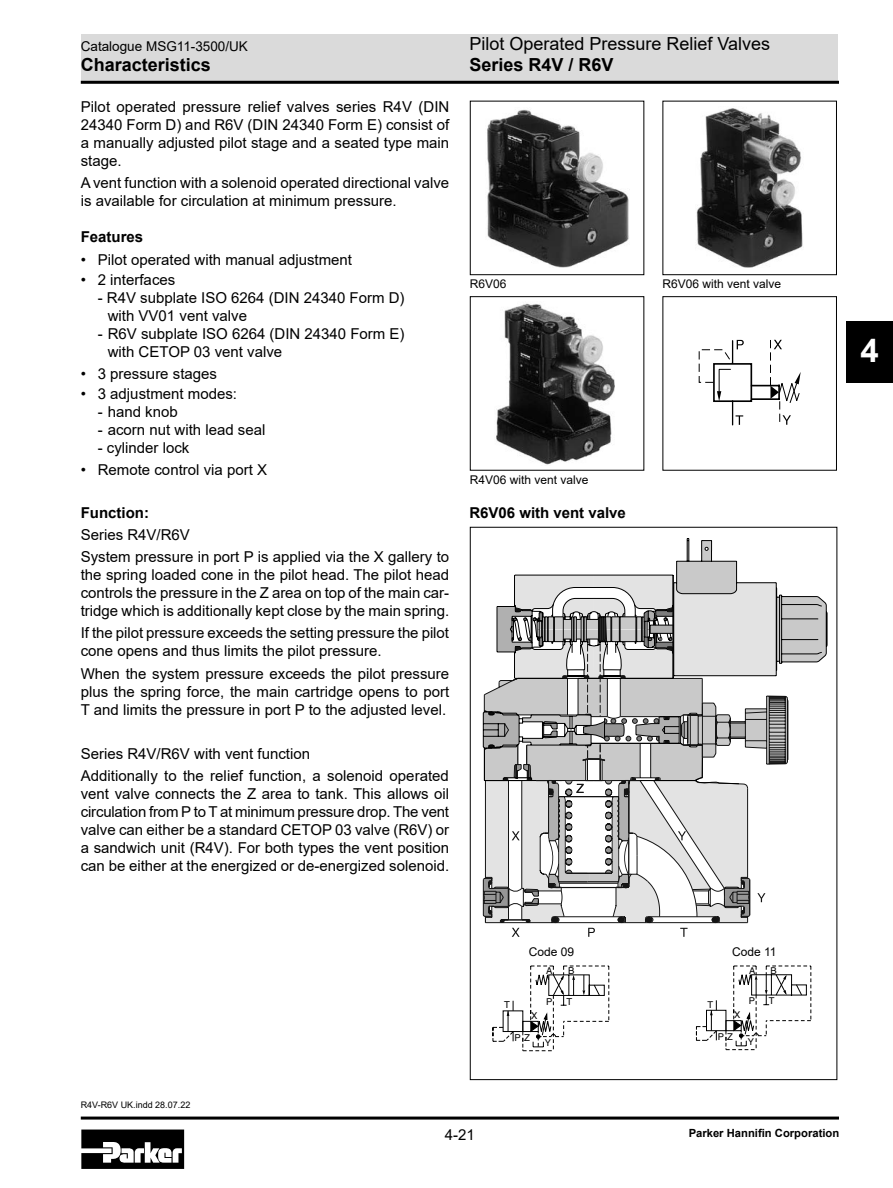
<style>
.page{position:relative;width:893px;height:1188px;background:#fff}
.page>*{position:absolute;margin:0;border:0;box-sizing:border-box;transform-origin:0 0}
.t1{font:700 33px "Arial";color:#fff}
.t2{font:18px "Arial";color:#000}
.t3{font:700 18px "Arial";color:#000}
.Helv_10P{font:15px/18px "Arial";color:#000;text-align:justify}
.Einrück_ohne{font:15px "Arial";color:#000}
.Helv_10P-2{font:700 15px "Arial";color:#000}
.t4{font:13.5px "Arial";color:#000}
.t5{font:12px "Arial";color:#000}
.t6{font:700 11.25px "Arial";color:#000}
.t7{font:9.45px "Helvetica";color:#000}
.t8{font:9.3px "Helvetica";color:#000}
.t9{font:9px "Arial";color:#000}
</style>
<div class="page">
<div style="left:81px;top:34px;width:757px;height:48px;background:#dadada"></div>
<div style="left:846px;top:321px;width:47px;height:62px;background:#000"></div>
<hr style="left:81px;top:1117px;width:758px;height:3px;background:#000">
<hr style="left:81px;top:81px;width:758px;height:3px;background:#000">
<svg style="left:81px;top:1130px;width:103px;height:39px"></svg>
<svg style="left:698px;top:339px;width:103px;height:87px"></svg>
<div style="left:662px;top:296px;width:175px;height:175px;border:1px solid #000"></div>
<img style="left:496px;top:303px;width:119px;height:162px">
<div style="left:470px;top:296px;width:174px;height:175px;border:1px solid #000"></div>
<img style="left:487px;top:109px;width:142px;height:158px">
<div style="left:470px;top:101px;width:174px;height:174px;border:1px solid #000"></div>
<img style="left:696px;top:108px;width:107px;height:160px">
<div style="left:662px;top:101px;width:175px;height:174px;border:1px solid #000"></div>
<svg style="left:492px;top:965px;width:117px;height:86px"></svg>
<svg style="left:696px;top:965px;width:115px;height:85px"></svg>
<svg style="left:482px;top:538px;width:346px;height:399px"></svg>
<p class="t4" style="left:81px;top:37px;width:169px">Catalogue MSG11-3500/UK</p>
<p class="t3" style="left:81px;top:52px;width:132px">Characteristics</p>
<p class="Helv_10P" style="left:81px;top:98px;width:370px">Pilot operated pressure relief valves series R4V (DIN 24340 Form D) and R6V (DIN 24340 Form E) consist of a manually adjusted pilot stage and a seated type main stage.</p>
<p class="Helv_10P" style="left:81px;top:174px;width:370px">A vent function with a solenoid operated directional valve is available for circulation at minimum pressure.</p>
<p class="Helv_10P-2" style="left:81px;top:227px;width:64px">Features</p>
<p class="Helv_10P" style="left:81px;top:250px;width:273px">• Pilot operated with manual adjustment</p>
<p class="Helv_10P" style="left:81px;top:270px;width:96px">• 2 interfaces</p>
<p class="Einrück_ohne" style="left:98px;top:287px;width:308px">- R4V subplate ISO 6264 (DIN 24340 Form D)</p>
<p class="Einrück_ohne" style="left:108px;top:305px;width:141px">with VV01 vent valve</p>
<p class="Einrück_ohne" style="left:98px;top:323px;width:308px">- R6V subplate ISO 6264 (DIN 24340 Form E)</p>
<p class="Einrück_ohne" style="left:108px;top:341px;width:176px">with CETOP 03 vent valve</p>
<p class="Helv_10P" style="left:81px;top:365px;width:138px">• 3 pressure stages</p>
<p class="Helv_10P" style="left:81px;top:385px;width:158px">• 3 adjustment modes:</p>
<p class="Einrück_ohne" style="left:98px;top:402px;width:82px">- hand knob</p>
<p class="Einrück_ohne" style="left:98px;top:420px;width:169px">- acorn nut with lead seal</p>
<p class="Einrück_ohne" style="left:98px;top:438px;width:93px">- cylinder lock</p>
<p class="Helv_10P" style="left:81px;top:461px;width:188px">• Remote control via port X</p>
<p class="Helv_10P-2" style="left:81px;top:502px;width:70px">Function:</p>
<p class="Helv_10P" style="left:81px;top:526px;width:111px">Series R4V/R6V</p>
<p class="Helv_10P" style="left:81px;top:548px;width:370px">System pressure in port P is applied via the X gallery to the spring loaded cone in the pilot head. The pilot head controls the pressure in the Z area on top of the main car&shy;tridge which is additionally kept close by the main spring.</p>
<p class="Helv_10P" style="left:81px;top:624px;width:370px">If the pilot pressure exceeds the setting pressure the pilot cone opens and thus limits the pilot pressure.</p>
<p class="Helv_10P" style="left:81px;top:664px;width:370px">When the system pressure exceeds the pilot pressure plus the spring force, the main cartridge opens to port T and limits the pressure in port P to the adjusted level.</p>
<p class="Helv_10P" style="left:81px;top:745px;width:231px">Series R4V/R6V with vent function</p>
<p class="Helv_10P" style="left:81px;top:767px;width:370px">Additionally to the relief function, a solenoid operated vent valve connects the Z area to tank. This allows oil circulation from P to T at minimum pressure drop. The vent valve can either be a standard CETOP 03 valve (R6V) or a sandwich unit (R4V). For both types the vent position can be either at the energized or de‑energized solenoid.</p>
<p class="t2" style="left:469px;top:31px;width:302px">Pilot Operated Pressure Relief Valves</p>
<p class="t3" style="left:469px;top:52px;width:146px">Series R4V / R6V</p>
<p class="t5" style="left:470px;top:276px;width:38px">R6V06</p>
<p class="t5" style="left:662px;top:276px;width:120px">R6V06 with vent valve</p>
<p class="t5" style="left:470px;top:471px;width:120px">R4V06 with vent valve</p>
<p class="Helv_10P-2" style="left:469px;top:502px;width:158px">R6V06 with vent valve</p>
<h1 class="t1" style="left:860px;top:327px;width:20px">4</h1>
<p class="t9" style="left:81px;top:1098px;width:111px">R4V-R6V UK.indd 28.07.22</p>
<p class="t5" style="left:529px;top:943px;width:47px">Code 09</p>
<p class="t5" style="left:732px;top:943px;width:46px">Code 11</p>
<p class="t7" style="left:546px;top:965px;width:8px">A</p>
<p class="t7" style="left:568px;top:965px;width:8px">B</p>
<p class="t8" style="left:749px;top:965px;width:8px">A</p>
<p class="t8" style="left:771px;top:965px;width:8px">B</p>
<p class="t7" style="left:504px;top:1000px;width:7px">T</p>
<p class="t7" style="left:546px;top:996px;width:8px">P</p>
<p class="t7" style="left:566px;top:996px;width:7px">T</p>
<p class="t8" style="left:708px;top:999px;width:7px">T</p>
<p class="t8" style="left:749px;top:996px;width:8px">P</p>
<p class="t8" style="left:769px;top:996px;width:7px">T</p>
<p class="t7" style="left:531px;top:1010px;width:8px">X</p>
<p class="t8" style="left:734px;top:1010px;width:8px">X</p>
<p class="t7" style="left:514px;top:1032px;width:17px">P Z</p>
<p class="t7" style="left:545px;top:1038px;width:8px">Y</p>
<p class="t8" style="left:718px;top:1032px;width:17px">P Z</p>
<p class="t8" style="left:748px;top:1037px;width:8px">Y</p>
<p class="Helv_10P" style="left:445px;top:1125px;width:32px">4-21</p>
<p class="t6" style="left:689px;top:1125px;width:152px">Parker Hannifin Corporation</p>
</div>
